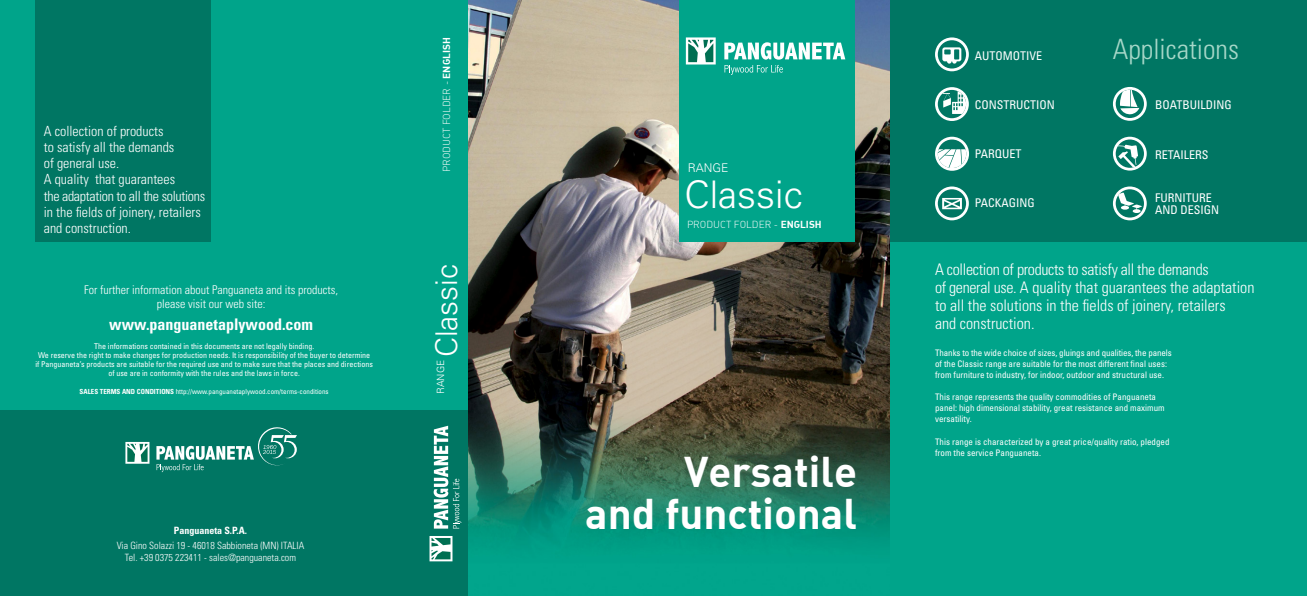
<style>
.page{position:relative;width:1307px;height:596px;background:#fff}
.page>*{position:absolute;margin:0;border:0;box-sizing:border-box;transform-origin:0 0}
.t1{font:42px/42px "DIN Bold Alternate";color:#fff;text-align:right}
.t2{font:300 38px "Univers";color:#fff}
.t3{font:300 30px "Univers";color:#fff}
.t4{font:300 condensed 28px "Univers";color:#a6d7c8}
.t5{font:300 condensed 16px/18px "Univers";color:#fff}
.t6{font:700 condensed 16px "Univers";color:#fff}
.t7{font:300 condensed 14px/16px "Univers";color:#fff}
.t8{font:condensed 12px/12px "Univers";color:#fff}
.t9{font:300 condensed 12px/14px "Univers";color:#fff;text-align:center}
.t10{font:300 12px "Univers";color:#fff}
.t11{font:300 condensed 10px/12px "Univers";color:#fff;text-align:center}
.t12{font:10px "DIN Light Alternate";color:#fff}
.t13{font:700 condensed 10px "Univers";color:#fff}
.t14{font:300 10px "Univers";color:#fff}
.t15{font:condensed 9px/11px "Univers";color:#fff}
.t16{font:condensed 8px/9px "Univers";color:#fff;text-align:center}
.t17{font:condensed 7px "Univers";color:#fff}
.s1{font-weight:700}
.s2{font-family:"DIN Bold Alternate"}
</style>
<div class="page">
<img style="left:468px;top:0;width:422px;height:595px">
<div style="left:679px;top:0;width:176px;height:241px;background:#00a48a"></div>
<div style="left:0;top:0;width:468px;height:594px;background:#00a48a"></div>
<div style="left:35px;top:0;width:175px;height:241px;background:#007663"></div>
<div style="left:0;top:410px;width:468px;height:185px;background:#007663"></div>
<svg style="left:125px;top:441px;width:24px;height:22px"></svg>
<svg style="left:156px;top:427px;width:141px;height:45px"></svg>
<div style="left:890px;top:1px;width:417px;height:594px;background:#00a48a"></div>
<div style="left:890px;top:0;width:417px;height:241px;background:#007663"></div>
<svg style="left:935px;top:37px;width:34px;height:34px"></svg>
<svg style="left:935px;top:87px;width:34px;height:34px"></svg>
<svg style="left:1113px;top:87px;width:34px;height:34px"></svg>
<svg style="left:935px;top:137px;width:34px;height:34px"></svg>
<svg style="left:1113px;top:137px;width:34px;height:33px"></svg>
<svg style="left:935px;top:186px;width:34px;height:34px"></svg>
<svg style="left:1113px;top:186px;width:34px;height:34px"></svg>
<svg style="left:686px;top:37px;width:30px;height:27px"></svg>
<svg style="left:724px;top:42px;width:121px;height:33px"></svg>
<svg style="left:429px;top:536px;width:23px;height:25px"></svg>
<svg style="left:434px;top:425px;width:27px;height:103px"></svg>
<h3 class="t7" style="left:44px;top:123px;width:163px">A collection of products<br>to satisfy all the demands<br>of general use.<br>A quality that guarantees<br>the adaptation to all the solutions in the fields of joinery, retailers and construction.</h3>
<h3 class="t9" style="left:84px;top:282px;width:255px">For further information about Panguaneta and its products, please visit our web site:</h3>
<h3 class="t6" style="left:109px;top:314px;width:205px">www.panguanetaplywood.com</h3>
<p class="t16" style="left:35px;top:341px;width:339px">The informations contained in this documents are not legally binding.<br>We reserve the right to make changes for production needs. It is responsibility of the buyer to determine if Panguaneta’s products are suitable for the required use and to make sure that the places and directions of use are in conformity with the rules and the laws in force.</p>
<p class="t17" style="left:80px;top:387px;width:251px"><span class="s1">SALES TERMS AND CONDITIONS</span> http://www.panguanetaplywood.com/terms-conditions</p>
<p class="t13" style="left:174px;top:524px;width:75px">Panguaneta S.P.A.</p>
<p class="t11" style="left:117px;top:539px;width:189px">Via Gino Solazzi 19 - 46018 Sabbioneta (MN) ITALIA<br>Tel. +39 0375 223411 - sales@panguaneta.com</p>
<p class="t12" style="left:440px;top:172px;width:136px;rotate:-90deg">PRODUCT FOLDER - <span class="s2">english</span></p>
<h3 class="t3" style="left:428px;top:357px;width:95px;rotate:-90deg">Classic</h3>
<p class="t14" style="left:435px;top:394px;width:35px;rotate:-90deg">RANGE</p>
<h3 class="t10" style="left:688px;top:161px;width:9px">range</h3>
<h2 class="t2" style="left:684px;top:172px;width:120px">Classic</h2>
<p class="t12" style="left:687px;top:218px;width:136px">PRODUCT FOLDER - <span class="s2">english</span></p>
<h1 class="t1" style="left:585px;top:448px;width:273px">Versatile<br>and functional</h1>
<h3 class="t4" style="left:1113px;top:33px;width:127px">Applications</h3>
<h3 class="t8" style="left:975px;top:49px;width:69px">Automotive</h3>
<h3 class="t8" style="left:975px;top:98px;width:82px">Construction</h3>
<h3 class="t8" style="left:1155px;top:98px;width:78px">boatbuilding</h3>
<h3 class="t8" style="left:975px;top:147px;width:46px">parquet</h3>
<h3 class="t8" style="left:1155px;top:148px;width:55px">retai lers</h3>
<h3 class="t8" style="left:975px;top:197px;width:62px">packaging</h3>
<h3 class="t8" style="left:1155px;top:191px;width:66px">furniture and design</h3>
<h3 class="t5" style="left:935px;top:260px;width:321px">A collection of products to satisfy all the demands<br>of general use. A quality that guarantees the adaptation to all the solutions in the fields of joinery, retailers<br>and construction.</h3>
<p class="t15" style="left:935px;top:347px;width:238px">Thanks to the wide choice of sizes, gluings and qualities, the panels of the Classic range are suitable for the most different final uses: from furniture to industry, for indoor, outdoor and structural use.</p>
<p class="t15" style="left:935px;top:391px;width:231px">This range represents the quality commodities of Panguaneta panel: high dimensional stability, great resistance and maximum versatility.</p>
<p class="t15" style="left:935px;top:435px;width:236px">This range is characterized by a great price/quality ratio, pledged from the service Panguaneta.</p>
</div>
